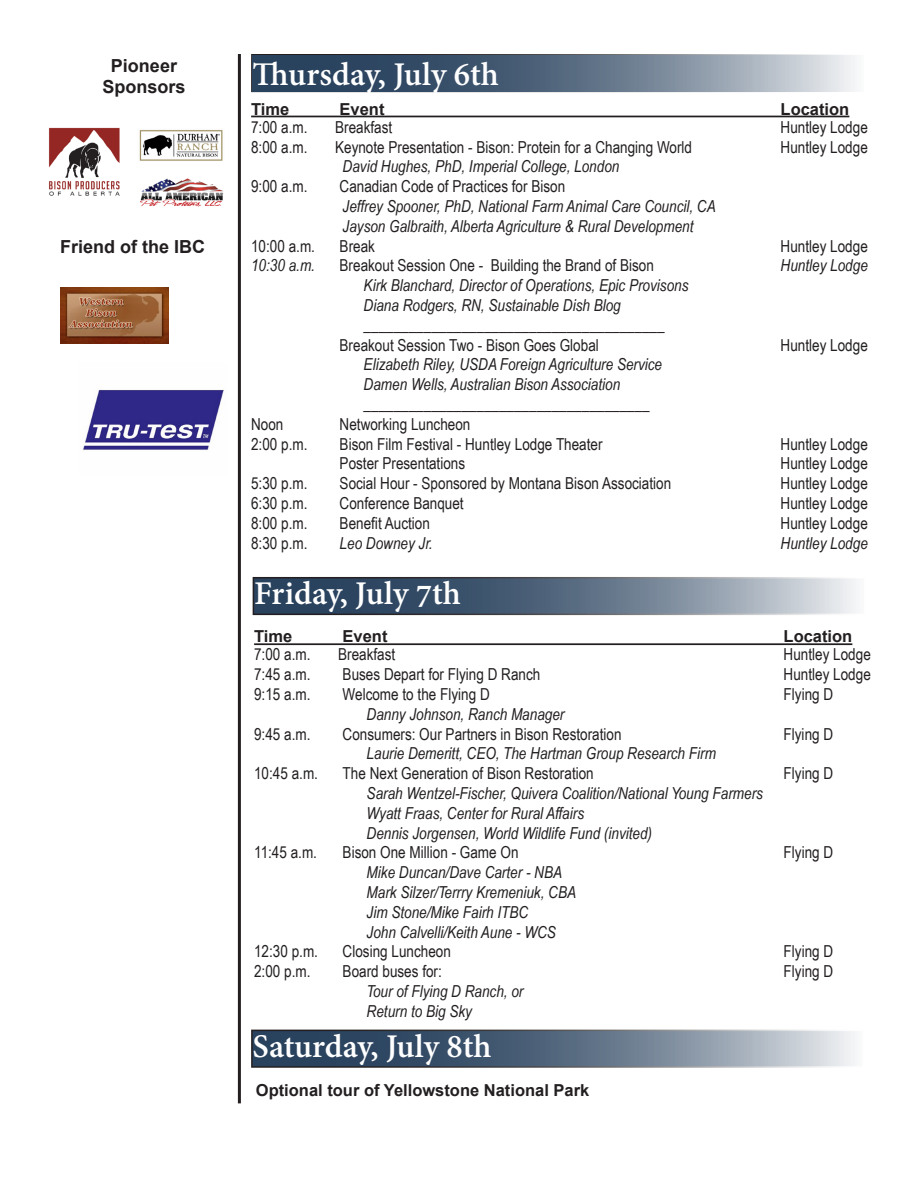
<style>
.page{position:relative;width:918px;height:1188px;background:#fff}
.page>*{position:absolute;margin:0;border:0;box-sizing:border-box;transform-origin:0 0}
.t1{font:700 36px "Adobe Devanagari";color:#fff}
.t2{font:700 18px "Arial";color:#231f20}
.t3{font:16.5px "Arial Narrow";color:#231f20}
.t4{font:italic 16.5px "Arial Narrow";color:#231f20}
.t5{font:700 16.5px "Arial";color:#231f20}
</style>
<div class="page">
<img style="left:139px;top:130px;width:84px;height:31px">
<img style="left:140px;top:178px;width:83px;height:29px">
<svg style="left:251px;top:54px;width:604px;height:38px;background:#66778a"></svg>
<hr style="left:251px;top:116px;width:598px;height:1px;background:#231f20">
<svg style="left:256px;top:580px;width:600px;height:32px;background:#65778b"></svg>
<div style="left:253px;top:577px;width:613px;height:38px;border:2px solid #fff"></div>
<hr style="left:254px;top:643px;width:598px;height:2px;background:#231f20">
<svg style="left:254px;top:1033px;width:601px;height:32px;background:#66788c"></svg>
<div style="left:251px;top:1030px;width:613px;height:38px;border:2px solid #fff"></div>
<img style="left:48px;top:127px;width:72px;height:69px">
<hr style="left:238px;top:54px;width:3px;height:1049px;background:#231f20">
<img style="left:60px;top:287px;width:108px;height:57px">
<img style="left:83px;top:390px;width:141px;height:60px">
<p class="t2" style="left:111px;top:53px;width:68px">Pioneer</p>
<p class="t2" style="left:102px;top:74px;width:85px">Sponsors</p>
<p class="t2" style="left:60px;top:233px;width:147px">Friend of the IBC</p>
<p class="t1" style="left:253px;top:53px;width:248px">Thursday, July 6th</p>
<p class="t5" style="left:251px;top:97px;width:40px">Time</p>
<p class="t5" style="left:340px;top:97px;width:46px">Event</p>
<p class="t5" style="left:781px;top:97px;width:70px">Location</p>
<p class="t3" style="left:251px;top:115px;width:58px">7:00 a.m.</p>
<p class="t3" style="left:335px;top:115px;width:59px">Breakfast</p>
<p class="t3" style="left:781px;top:115px;width:89px">Huntley Lodge</p>
<p class="t3" style="left:251px;top:135px;width:58px">8:00 a.m.</p>
<p class="t3" style="left:335px;top:135px;width:359px">Keynote Presentation - Bison: Protein for a Changing World</p>
<p class="t3" style="left:781px;top:135px;width:89px">Huntley Lodge</p>
<p class="t4" style="left:343px;top:155px;width:278px">David Hughes, PhD, Imperial College, London</p>
<p class="t3" style="left:251px;top:174px;width:58px">9:00 a.m.</p>
<p class="t3" style="left:340px;top:174px;width:227px">Canadian Code of Practices for Bison</p>
<p class="t4" style="left:343px;top:195px;width:375px">Jeffrey Spooner, PhD, National Farm Animal Care Council, CA</p>
<p class="t4" style="left:343px;top:214px;width:352px">Jayson Galbraith, Alberta Agriculture &amp; Rural Development</p>
<p class="t3" style="left:251px;top:234px;width:65px">10:00 a.m.</p>
<p class="t3" style="left:340px;top:234px;width:37px">Break</p>
<p class="t3" style="left:781px;top:234px;width:89px">Huntley Lodge</p>
<p class="t4" style="left:251px;top:254px;width:65px">10:30 a.m.</p>
<p class="t3" style="left:340px;top:253px;width:316px">Breakout Session One - Building the Brand of Bison</p>
<p class="t4" style="left:781px;top:254px;width:89px">Huntley Lodge</p>
<p class="t4" style="left:364px;top:274px;width:326px">Kirk Blanchard, Director of Operations, Epic Provisons</p>
<p class="t4" style="left:364px;top:294px;width:259px">Diana Rodgers, RN, Sustainable Dish Blog</p>
<p class="t4" style="left:364px;top:313px;width:302px">________________________________________</p>
<p class="t3" style="left:340px;top:333px;width:261px">Breakout Session Two - Bison Goes Global</p>
<p class="t3" style="left:781px;top:333px;width:89px">Huntley Lodge</p>
<p class="t4" style="left:364px;top:353px;width:300px">Elizabeth Riley, USDA Foreign Agriculture Service</p>
<p class="t4" style="left:364px;top:373px;width:258px">Damen Wells, Australian Bison Association</p>
<p class="t4" style="left:364px;top:393px;width:287px">______________________________________</p>
<p class="t3" style="left:251px;top:412px;width:34px">Noon</p>
<p class="t3" style="left:340px;top:412px;width:132px">Networking Luncheon</p>
<p class="t3" style="left:251px;top:432px;width:58px">2:00 p.m.</p>
<p class="t3" style="left:340px;top:432px;width:264px">Bison Film Festival - Huntley Lodge Theater</p>
<p class="t3" style="left:781px;top:432px;width:89px">Huntley Lodge</p>
<p class="t3" style="left:340px;top:451px;width:127px">Poster Presentations</p>
<p class="t3" style="left:781px;top:451px;width:89px">Huntley Lodge</p>
<p class="t3" style="left:251px;top:471px;width:58px">5:30 p.m.</p>
<p class="t3" style="left:340px;top:471px;width:333px">Social Hour - Sponsored by Montana Bison Association</p>
<p class="t3" style="left:781px;top:471px;width:89px">Huntley Lodge</p>
<p class="t3" style="left:251px;top:491px;width:58px">6:30 p.m.</p>
<p class="t3" style="left:340px;top:491px;width:126px">Conference Banquet</p>
<p class="t3" style="left:781px;top:491px;width:89px">Huntley Lodge</p>
<p class="t3" style="left:251px;top:511px;width:58px">8:00 p.m.</p>
<p class="t3" style="left:340px;top:511px;width:92px">Benefit Auction</p>
<p class="t3" style="left:781px;top:511px;width:89px">Huntley Lodge</p>
<p class="t3" style="left:251px;top:531px;width:58px">8:30 p.m.</p>
<p class="t4" style="left:340px;top:531px;width:95px">Leo Downey Jr.</p>
<p class="t4" style="left:781px;top:531px;width:89px">Huntley Lodge</p>
<h1 class="t1" style="left:254px;top:573px;width:208px">Friday, July 7th</h1>
<p class="t5" style="left:254px;top:625px;width:40px">Time</p>
<p class="t5" style="left:343px;top:625px;width:46px">Event</p>
<p class="t5" style="left:784px;top:625px;width:70px">Location</p>
<p class="t3" style="left:254px;top:643px;width:58px">7:00 a.m.</p>
<p class="t3" style="left:338px;top:643px;width:59px">Breakfast</p>
<p class="t3" style="left:784px;top:643px;width:89px">Huntley Lodge</p>
<p class="t3" style="left:254px;top:662px;width:58px">7:45 a.m.</p>
<p class="t3" style="left:343px;top:662px;width:199px">Buses Depart for Flying D Ranch</p>
<p class="t3" style="left:784px;top:662px;width:89px">Huntley Lodge</p>
<p class="t3" style="left:254px;top:682px;width:58px">9:15 a.m.</p>
<p class="t3" style="left:343px;top:682px;width:149px">Welcome to the Flying D</p>
<p class="t3" style="left:784px;top:682px;width:51px">Flying D</p>
<p class="t4" style="left:367px;top:703px;width:199px">Danny Johnson, Ranch Manager</p>
<p class="t3" style="left:254px;top:722px;width:58px">9:45 a.m.</p>
<p class="t3" style="left:343px;top:722px;width:280px">Consumers: Our Partners in Bison Restoration</p>
<p class="t3" style="left:784px;top:722px;width:51px">Flying D</p>
<p class="t4" style="left:367px;top:742px;width:351px">Laurie Demeritt, CEO, The Hartman Group Research Firm</p>
<p class="t3" style="left:254px;top:761px;width:65px">10:45 a.m.</p>
<p class="t3" style="left:343px;top:761px;width:253px">The Next Generation of Bison Restoration</p>
<p class="t3" style="left:784px;top:761px;width:51px">Flying D</p>
<p class="t4" style="left:367px;top:782px;width:398px">Sarah Wentzel-Fischer, Quivera Coalition/National Young Farmers</p>
<p class="t4" style="left:367px;top:802px;width:219px">Wyatt Fraas, Center for Rural Affairs</p>
<p class="t4" style="left:367px;top:821px;width:287px">Dennis Jorgensen, World Wildlife Fund (invited)</p>
<p class="t3" style="left:254px;top:841px;width:64px">11:45 a.m.</p>
<p class="t3" style="left:343px;top:841px;width:177px">Bison One Million - Game On</p>
<p class="t3" style="left:784px;top:841px;width:51px">Flying D</p>
<p class="t4" style="left:367px;top:861px;width:197px">Mike Duncan/Dave Carter - NBA</p>
<p class="t4" style="left:367px;top:881px;width:211px">Mark Silzer/Terrry Kremeniuk, CBA</p>
<p class="t4" style="left:367px;top:901px;width:163px">Jim Stone/Mike Fairh ITBC</p>
<p class="t4" style="left:367px;top:920px;width:191px">John Calvelli/Keith Aune - WCS</p>
<p class="t3" style="left:254px;top:940px;width:65px">12:30 p.m.</p>
<p class="t3" style="left:343px;top:940px;width:110px">Closing Luncheon</p>
<p class="t3" style="left:784px;top:940px;width:51px">Flying D</p>
<p class="t3" style="left:254px;top:959px;width:58px">2:00 p.m.</p>
<p class="t3" style="left:343px;top:959px;width:101px">Board buses for:</p>
<p class="t3" style="left:784px;top:959px;width:51px">Flying D</p>
<p class="t4" style="left:367px;top:980px;width:158px">Tour of Flying D Ranch, or</p>
<p class="t4" style="left:367px;top:1000px;width:107px">Return to Big Sky</p>
<h1 class="t1" style="left:253px;top:1026px;width:240px">Saturday, July 8th</h1>
<p class="t5" style="left:256px;top:1078px;width:335px">Optional tour of Yellowstone National Park</p>
</div>
